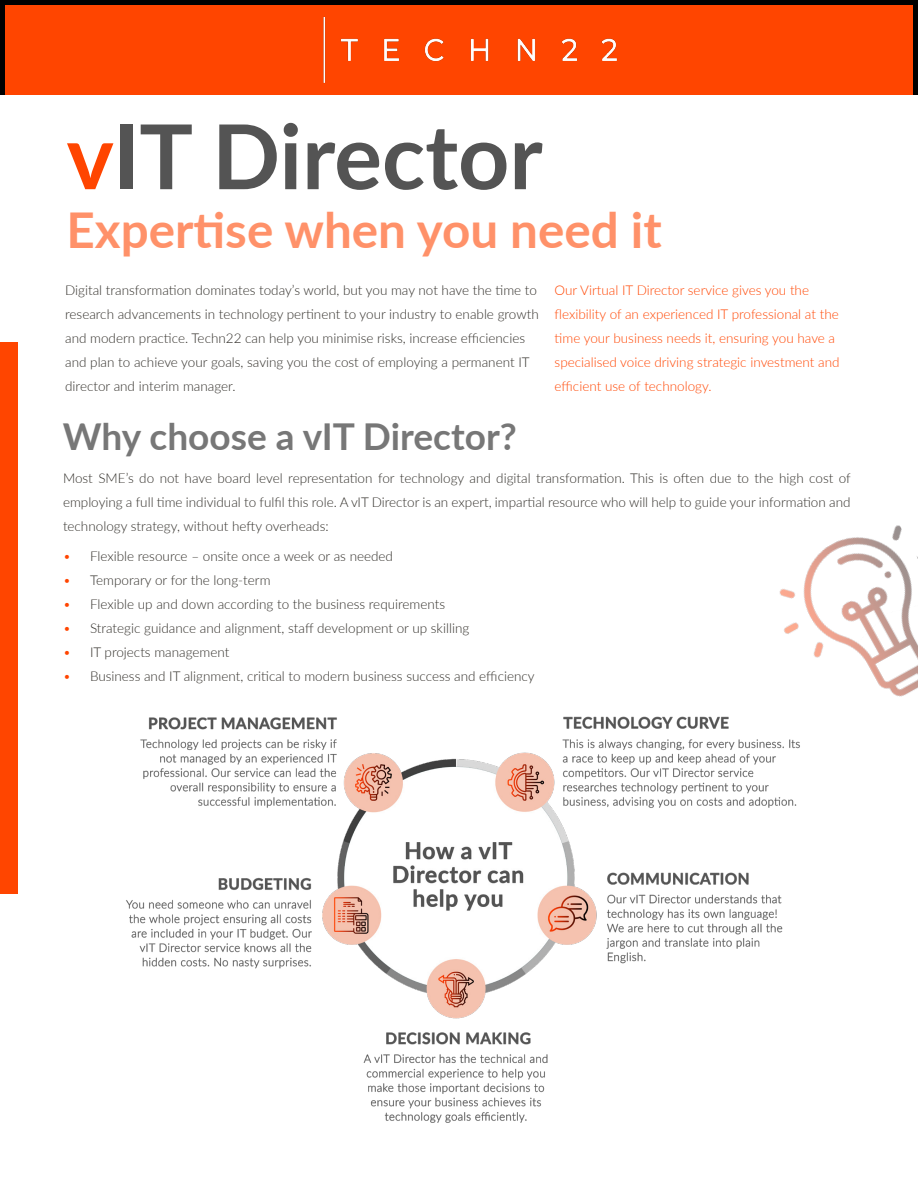
<style>
.page{position:relative;width:918px;height:1188px;background:#fff}
.page>*{position:absolute;margin:0;border:0;box-sizing:border-box;transform-origin:0 0}
.t1{font:700 89.55px "Lato";color:#545454}
.t2{font:700 49.35px "Lato";color:#ff9169}
.t3{font:700 37.05px "Lato";color:#777}
.t4{font:300 13.5px/24px "Lato";color:#312e29;text-align:justify}
.t5{font:300 13.5px/24px "Lato";color:#ff4500}
.s1{color:#ff4500}
</style>
<div class="page">
<div style="left:0;top:342px;width:18px;height:552px;background:#ff4500"></div>
<div style="left:0;top:0;width:918px;height:94px;background:#ff4500"></div>
<hr style="left:0;top:0;width:918px;height:4px;background:#000">
<hr style="left:0;top:0;width:4px;height:94px;background:#000">
<hr style="left:914px;top:0;width:4px;height:94px;background:#000">
<img style="left:126px;top:716px;width:671px;height:407px">
<img style="left:711px;top:525px;width:207px;height:248px">
<img style="left:323px;top:16px;width:295px;height:67px">
<h1 class="t1" style="left:67px;top:91px;width:478px"><span class="s1">v</span>IT Director</h1>
<h2 class="t2" style="left:67px;top:194px;width:597px">Expertise when you need it</h2>
<p class="t5" style="left:555px;top:277px;width:286px">Our Virtual IT Director service gives you the flexibility of an experienced IT professional at the time your business needs it, ensuring you have a specialised voice driving strategic investment and efficient use of technology.</p>
<h3 class="t3" style="left:63px;top:409px;width:455px">Why choose a vIT Director?</h3>
<p class="t4" style="left:63px;top:465px;width:789px">Most SME’s do not have board level representation for technology and digital transformation. This is often due to the high cost of employing a full time individual to fulfil this role. A vIT Director is an expert, impartial resource who will help to guide your information and technology strategy, without hefty overheads:</p>
<p class="t4" style="left:63px;top:543px;width:332px"><span class="s1">•</span> Flexible resource – onsite once a week or as needed</p>
<p class="t4" style="left:63px;top:567px;width:209px"><span class="s1">•</span> Temporary or for the long-term</p>
<p class="t4" style="left:63px;top:591px;width:384px"><span class="s1">•</span> Flexible up and down according to the business requirements</p>
<p class="t4" style="left:63px;top:615px;width:408px"><span class="s1">•</span> Strategic guidance and alignment, staff development or up skilling</p>
<p class="t4" style="left:63px;top:639px;width:168px"><span class="s1">•</span> IT projects management</p>
<p class="t4" style="left:63px;top:663px;width:473px"><span class="s1">•</span> Business and IT alignment, critical to modern business success and efficiency</p>
<p class="t4" style="left:65px;top:277px;width:475px;text-align:left">Digital transformation dominates today’s world, but you may not have the time to research advancements in technology pertinent to your industry to enable growth and modern practice. Techn22 can help you minimise risks, increase efficiencies and plan to achieve your goals, saving you the cost of employing a permanent IT director and interim manager.</p>
</div>
